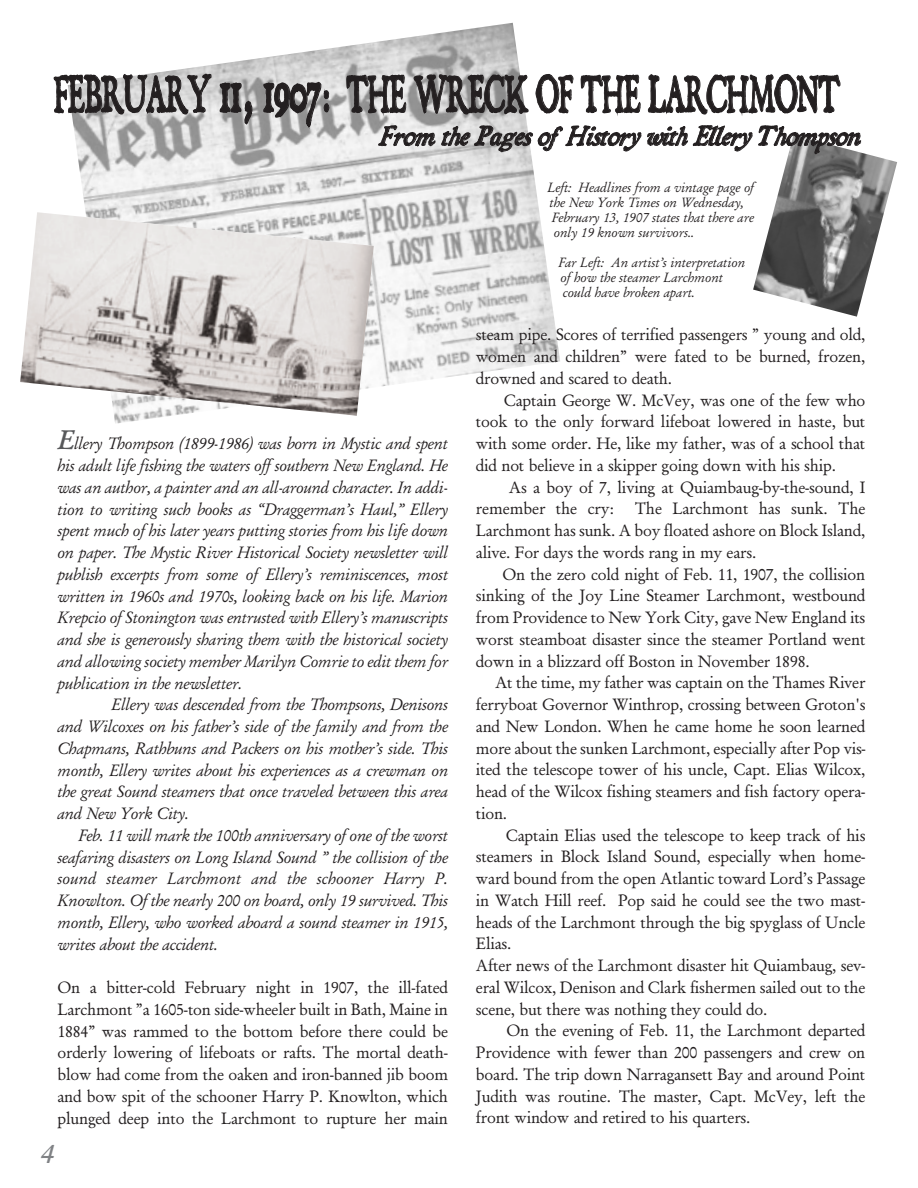
<style>
.page{position:relative;width:918px;height:1188px;background:#fff}
.page>*{position:absolute;margin:0;border:0;box-sizing:border-box;transform-origin:0 0}
.t1{font:45px "Dominican";color:#231f20;scale:.6 1}
.t2{font:italic 600 27px "Garamond";color:#808285}
.t3{font:italic 24px "Dominican";color:#231f20}
.t4{font:16.5px/21.8px "Garamond Antiqua";letter-spacing:-.01em;color:#231f20;text-align:justify}
.t5{font:italic 16.5px/21.8px "Garamond";letter-spacing:-.01em;color:#231f20;text-align:justify}
.t6{font:italic 13.5px/15px "Garamond";color:#231f20}
.s1{font-size:54px}
.s2{font-weight:600;font-size:27px;color:#57585a}
</style>
<div class="page">
<img style="left:68px;top:23px;width:492px;height:401px">
<img style="left:753px;top:135px;width:144px;height:182px">
<svg style="left:374px;top:212px;width:26px;height:204px;fill:#f5f5f5"></svg>
<img style="left:20px;top:212px;width:354px;height:204px">
<h1 class="t1" style="left:54px;top:64px;width:1311px">FEBRUARY <span class="s1">11, 1907</span>: THE WRECK OF THE LARCHMONT</h1>
<h3 class="t3" style="left:378px;top:120px;width:490px">From the Pages of History with Ellery Thompson</h3>
<p class="t6" style="left:547px;top:180px;width:208px">Left: Headlines from a vintage page of</p>
<p class="t6" style="left:550px;top:195px;width:196px">the New York Times on Wednesday,</p>
<p class="t6" style="left:552px;top:210px;width:204px">February 13, 1907 states that there are</p>
<p class="t6" style="left:554px;top:225px;width:142px">only 19 known survivors..</p>
<p class="t6" style="left:558px;top:255px;width:188px">Far Left: An artist’s interpretation of how the steamer Larchmont could have broken apart.</p>
<p class="t5" style="left:58px;top:433px;width:392px"><span class="s2">E</span>llery Thompson (1899-1986) was born in Mystic and spent his adult life fishing the waters off southern New England. He was an author, a painter and an all-around character. In addi&shy;tion to writing such books as “Draggerman’s Haul,” Ellery spent much of his later years putting stories from his life down on paper. The Mystic River Historical Society newsletter will publish excerpts from some of Ellery’s reminiscences, most written in 1960s and 1970s, looking back on his life. Marion Krepcio of Stonington was entrusted with Ellery’s manuscripts and she is generously sharing them with the historical society and allowing society member Marilyn Comrie to edit them for publication in the newsletter.</p>
<p class="t5" style="left:58px;top:694px;width:392px;text-indent:54px">Ellery was descended from the Thompsons, Denisons and Wilcoxes on his father’s side of the family and from the Chapmans, Rathbuns and Packers on his mother’s side. This month, Ellery writes about his experiences as a crewman on the great Sound steamers that once traveled between this area and New York City.</p>
<p class="t5" style="left:58px;top:824px;width:392px;text-indent:21px">Feb. 11 will mark the 100th anniversary of one of the worst seafaring disasters on Long Island Sound ” the collision of the sound steamer Larchmont and the schooner Harry P.<br>Knowlton. Of the nearly 200 on board, only 19 survived. This month, Ellery, who worked aboard a sound steamer in 1915, writes about the accident.</p>
<p class="t4" style="left:58px;top:977px;width:392px">On a bitter-cold February night in 1907, the ill-fated Larchmont ”a 1605-ton side-wheeler built in Bath, Maine in 1884” was rammed to the bottom before there could be orderly lowering of lifeboats or rafts. The mortal death&shy;blow had come from the oaken and iron-banned jib boom and bow spit of the schooner Harry P. Knowlton, which plunged deep into the Larchmont to rupture her main</p>
<h2 class="t2" style="left:41px;top:1138px;width:15px">4</h2>
<p class="t4" style="left:476px;top:324px;width:391px">steam pipe. Scores of terrified passengers ” young and old, women and children” were fated to be burned, frozen, drowned and scared to death.</p>
<p class="t4" style="left:476px;top:389px;width:391px;text-indent:28px">Captain George W. McVey, was one of the few who took to the only forward lifeboat lowered in haste, but with some order. He, like my father, was of a school that did not believe in a skipper going down with his ship.</p>
<p class="t4" style="left:476px;top:476px;width:391px;text-indent:33px">As a boy of 7, living at Quiambaug-by-the-sound, I remember the cry:</p>
<p class="t4" style="left:476px;top:498px;width:391px;text-indent:159px">The Larchmont has sunk. The Larchmont has sunk. A boy floated ashore on Block Island, alive. For days the words rang in my ears.</p>
<p class="t4" style="left:476px;top:563px;width:391px;text-indent:27px">On the zero cold night of Feb. 11, 1907, the collision sinking of the Joy Line Steamer Larchmont, westbound from Providence to New York City, gave New England its worst steamboat disaster since the steamer Portland went down in a blizzard off Boston in November 1898.</p>
<p class="t4" style="left:476px;top:672px;width:391px;text-indent:19px">At the time, my father was captain on the Thames River ferryboat Governor Winthrop, crossing between Groton's and New London. When he came home he soon learned more about the sunken Larchmont, especially after Pop vis&shy;ited the telescope tower of his uncle, Capt. Elias Wilcox, head of the Wilcox fishing steamers and fish factory opera&shy;tion.</p>
<p class="t4" style="left:476px;top:824px;width:391px;text-align:left;text-indent:30px">Captain Elias used the telescope to keep track of his steamers in Block Island Sound, especially when home&shy;ward bound from the open Atlantic toward Lord’s Passage in Watch Hill reef. Pop said he could see the two mast&shy;heads of the Larchmont through the big spyglass of Uncle Elias.<br>After news of the Larchmont disaster hit Quiambaug, sev&shy;eral Wilcox, Denison and Clark fishermen sailed out to the scene, but there was nothing they could do.</p>
<p class="t4" style="left:476px;top:1020px;width:391px;text-indent:30px">On the evening of Feb. 11, the Larchmont departed Providence with fewer than 200 passengers and crew on board. The trip down Narragansett Bay and around Point Judith was routine. The master, Capt. McVey, left the front window and retired to his quarters.</p>
</div>
